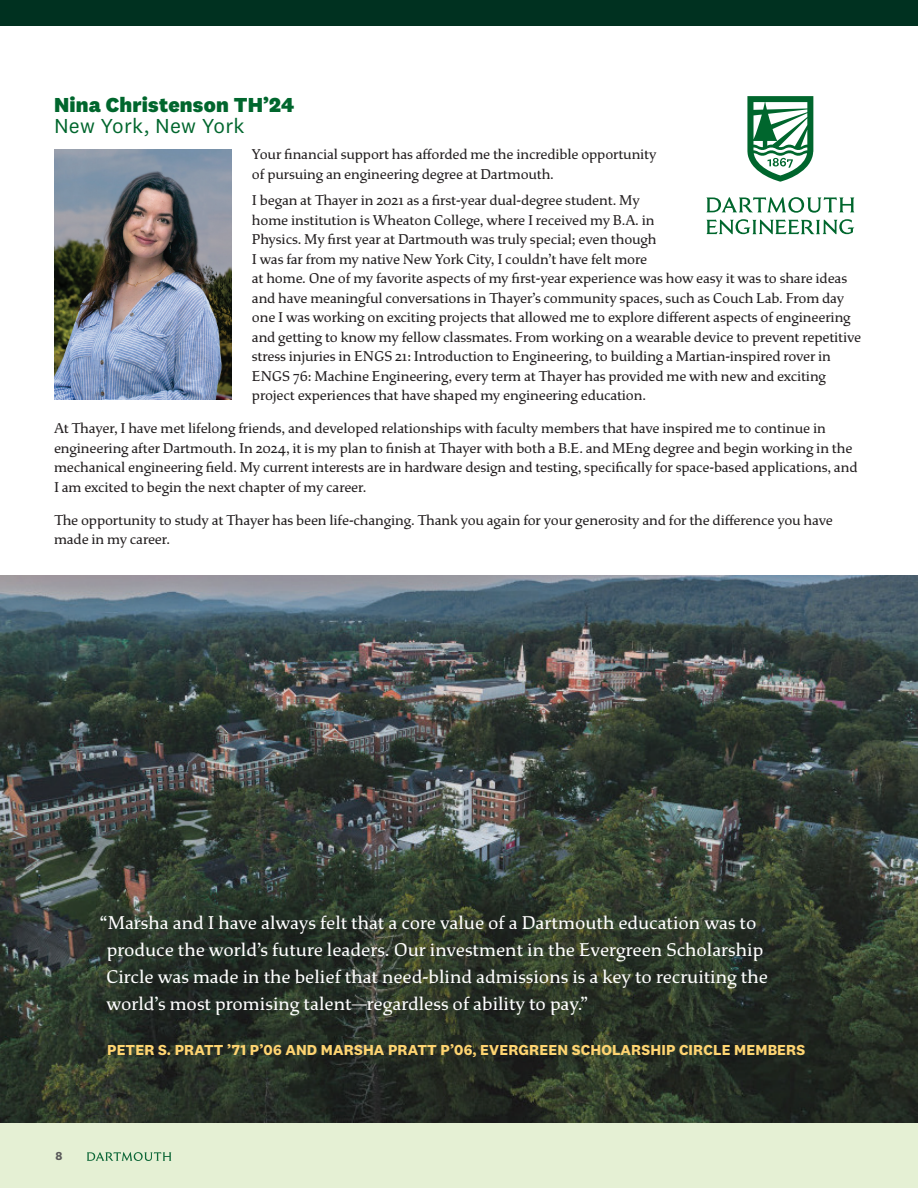
<style>
.page{position:relative;width:918px;height:1188px;background:#fff}
.page>*{position:absolute;margin:0;border:0;box-sizing:border-box;transform-origin:0 0}
.HeadLevel2{font:800 21px/21px "National 2";letter-spacing:.01em;color:#00662d}
.pullquote{font:19.5px/27px "Dartmouth Ruzicka";color:#fff}
.BodyCopy{font:15px/19.5px "Dartmouth Ruzicka";letter-spacing:-.01em;color:#231f20}
.HeadLevel2-2{font:15px/19.5px "Dartmouth Ruzicka";letter-spacing:-.01em;color:#231f20}
.pullquote-2{font:700 15px "National 2";letter-spacing:.01em;color:#fed471}
.t1{font:700 12px "National 2";color:#5a5a5a}
.s1{font-weight:400}
</style>
<div class="page">
<div style="left:0;top:1123px;width:918px;height:65px;background:#e5f0d4"></div>
<div style="left:0;top:0;width:918px;height:26px;background:#003120"></div>
<svg style="left:87px;top:1152px;width:84px;height:9px"></svg>
<img style="left:0;top:576px;width:918px;height:546px">
<img style="left:54px;top:149px;width:178px;height:251px">
<svg style="left:707px;top:197px;width:147px;height:16px"></svg>
<svg style="left:747px;top:96px;width:66px;height:86px"></svg>
<svg style="left:707px;top:219px;width:147px;height:15px"></svg>
<p class="HeadLevel2" style="left:54px;top:94px;width:242px">Nina Christenson TH’24<br><span class="s1">New York, New York</span></p>
<p class="HeadLevel2-2" style="left:252px;top:145px;width:406px">Your financial support has afforded me the incredible opportunity of pursuing an engineering degree at Dartmouth.</p>
<p class="BodyCopy" style="left:252px;top:191px;width:611px">I began at Thayer in 2021 as a first-year dual-degree student. My<br>home institution is Wheaton College, where I received my B.A. in<br>Physics. My first year at Dartmouth was truly special; even though<br>I was far from my native New York City, I couldn’t have felt more<br>at home. One of my favorite aspects of my first-year experience was how easy it was to share ideas and have meaningful conversations in Thayer’s community spaces, such as Couch Lab. From day one I was working on exciting projects that allowed me to explore different aspects of engineering and getting to know my fellow classmates. From working on a wearable device to prevent repetitive stress injuries in ENGS 21: Introduction to Engineering, to building a Martian-inspired rover in ENGS 76: Machine Engineering, every term at Thayer has provided me with new and exciting project experiences that have shaped my engineering education.</p>
<p class="BodyCopy" style="left:54px;top:419px;width:805px">At Thayer, I have met lifelong friends, and developed relationships with faculty members that have inspired me to continue in engineering after Dartmouth. In 2024, it is my plan to finish at Thayer with both a B.E. and MEng degree and begin working in the mechanical engineering field. My current interests are in hardware design and testing, specifically for space-based applications, and I am excited to begin the next chapter of my career.</p>
<p class="BodyCopy" style="left:54px;top:510px;width:780px">The opportunity to study at Thayer has been life-changing. Thank you again for your generosity and for the difference you have made in my career.</p>
<p class="t1" style="left:56px;top:1149px;width:8px">8</p>
<p class="pullquote" style="left:106px;top:909px;width:663px;text-indent:-7px">“Marsha and I have always felt that a core value of a Dartmouth education was to produce the world’s future leaders. Our investment in the Evergreen Scholarship Circle was made in the belief that need-blind admissions is a key to recruiting the world’s most promising talent—regardless of ability to pay.”</p>
<p class="pullquote-2" style="left:107px;top:1040px;width:700px">PETER S. PRATT ’71 P’06 AND MARSHA PRATT P’06, EVERGREEN SCHOLARSHIP CIRCLE MEMBERS</p>
</div>
